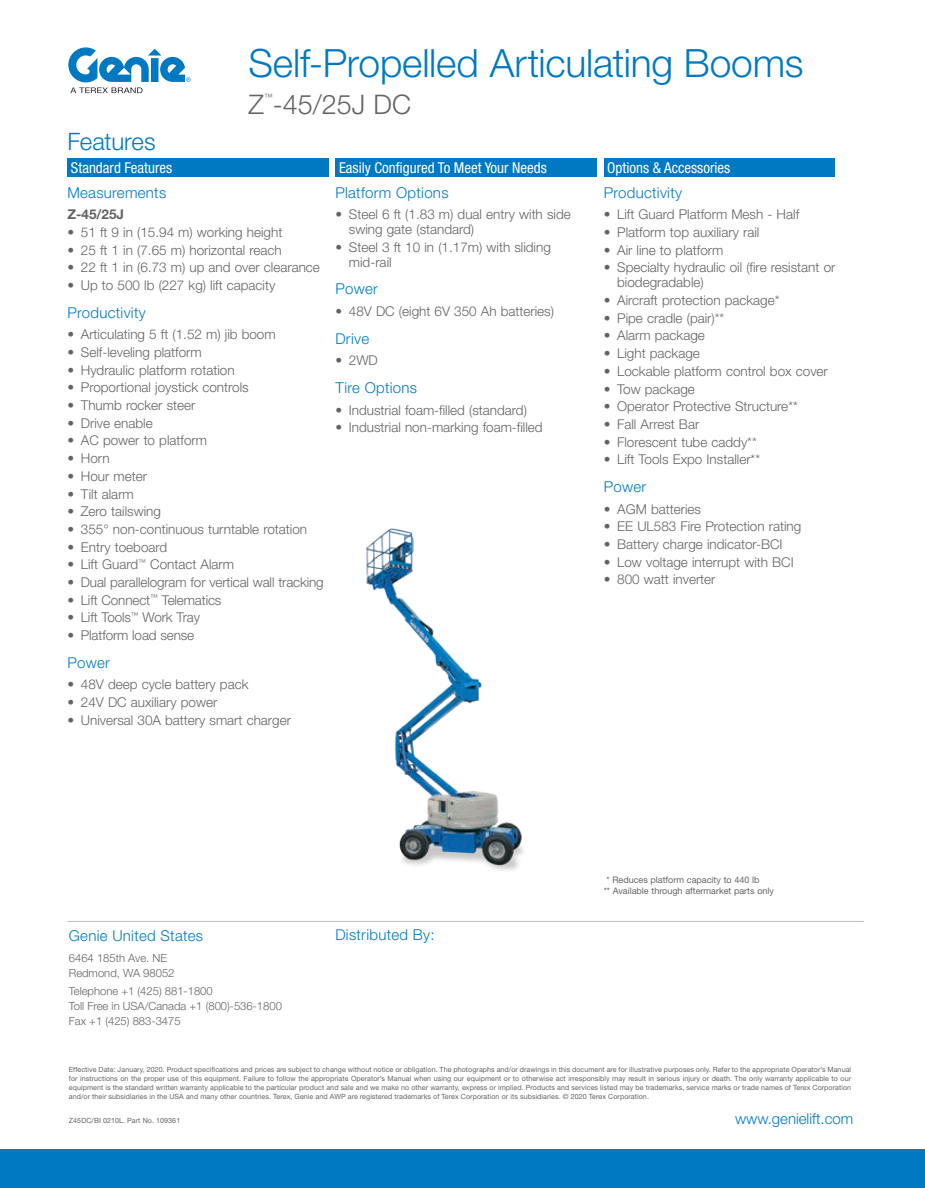
<style>
.page{position:relative;width:925px;height:1188px;background:#fff}
.page>*{position:absolute;margin:0;border:0;box-sizing:border-box;transform-origin:0 0}
.t1{font:300 39px "Helvetica Neue LT Std";letter-spacing:-.005em;color:#0079c2}
.t2{font:300 27px "Helvetica Neue LT Std";color:#636366}
.t3{font:300 24px "Helvetica Neue LT Std";letter-spacing:-.01em;color:#0079c2}
.t4{font:300 15px "Helvetica Neue LT Std";letter-spacing:.02em;color:#0079c2}
.t5{font:condensed 15px "Helvetica Neue LT Std";color:#fff}
.t6{font:300 15px "Helvetica Neue LT Std";color:#0079c2}
.t7{font:300 13.5px/15px "Helvetica Neue LT Std";color:#636366}
.t8{font:700 13.5px "Helvetica Neue LT Std";color:#636366}
.t9{font:300 11.25px/15px "Helvetica Neue LT Std";color:#636366}
.t10{font:9px/10.5px "Helvetica Neue LT Std";color:#636366}
.t11{font:300 8.7px "Helvetica Neue LT Std";color:#636366}
.t12{font:7.2px/9px "Helvetica Neue LT Std";letter-spacing:.01em;color:#636366;text-align:justify}
</style>
<div class="page">
<div style="left:0;top:1149px;width:925px;height:39px;background:#0079c2"></div>
<svg style="left:68px;top:47px;width:123px;height:46px"></svg>
<hr style="left:67px;top:921px;width:797px;height:1px;background:#c0bfbf">
<div style="left:604px;top:158px;width:230px;height:19px;background:#0079c2"></div>
<div style="left:335px;top:158px;width:262px;height:19px;background:#0079c2"></div>
<div style="left:67px;top:158px;width:262px;height:19px;background:#0079c2"></div>
<img style="left:366px;top:528px;width:158px;height:343px">
<h1 class="t1" style="left:249px;top:39px;width:556px">Self-Propelled Articulating Booms</h1>
<h3 class="t3" style="left:67px;top:127px;width:90px">Features</h3>
<p class="t11" style="left:264px;top:92px;width:10px">™</p>
<h2 class="t2" style="left:249px;top:88px;width:164px">Z -45/25J DC</h2>
<p class="t5" style="left:71px;top:159px;width:103px">Standard Features</p>
<p class="t5" style="left:339px;top:159px;width:209px">Easily Configured To Meet Your Needs</p>
<p class="t4" style="left:67px;top:183px;width:100px">Measurements</p>
<p class="t8" style="left:67px;top:206px;width:58px">Z-45/25J</p>
<p class="t7" style="left:67px;top:224px;width:216px">• 51 ft 9 in (15.94 m) working height</p>
<p class="t7" style="left:67px;top:242px;width:216px">• 25 ft 1 in (7.65 m) horizontal reach</p>
<p class="t7" style="left:67px;top:260px;width:254px">• 22 ft 1 in (6.73 m) up and over clearance</p>
<p class="t7" style="left:67px;top:278px;width:209px">• Up to 500 lb (227 kg) lift capacity</p>
<p class="t4" style="left:67px;top:303px;width:80px">Productivity</p>
<p class="t7" style="left:67px;top:327px;width:210px">• Articulating 5 ft (1.52 m) jib boom</p>
<p class="t7" style="left:67px;top:344px;width:136px">• Self-leveling platform</p>
<p class="t7" style="left:67px;top:362px;width:169px">• Hydraulic platform rotation</p>
<p class="t7" style="left:67px;top:380px;width:183px">• Proportional joystick controls</p>
<p class="t7" style="left:67px;top:398px;width:130px">• Thumb rocker steer</p>
<p class="t7" style="left:67px;top:415px;width:87px">• Drive enable</p>
<p class="t7" style="left:67px;top:433px;width:141px">• AC power to platform</p>
<p class="t7" style="left:67px;top:451px;width:44px">• Horn</p>
<p class="t7" style="left:67px;top:468px;width:81px">• Hour meter</p>
<p class="t7" style="left:67px;top:486px;width:68px">• Tilt alarm</p>
<p class="t7" style="left:67px;top:504px;width:95px">• Zero tailswing</p>
<p class="t7" style="left:67px;top:521px;width:241px">• 355° non-continuous turntable rotation</p>
<p class="t7" style="left:67px;top:539px;width:101px">• Entry toeboard</p>
<p class="t7" style="left:67px;top:557px;width:168px">• Lift Guard<sup>™</sup> Contact Alarm</p>
<p class="t7" style="left:67px;top:575px;width:258px">• Dual parallelogram for vertical wall tracking</p>
<p class="t7" style="left:67px;top:592px;width:156px">• Lift Connect<sup>™</sup> Telematics</p>
<p class="t7" style="left:67px;top:610px;width:134px">• Lift Tools<sup>™</sup> Work Tray</p>
<p class="t7" style="left:67px;top:628px;width:128px">• Platform load sense</p>
<p class="t4" style="left:67px;top:653px;width:44px">Power</p>
<p class="t7" style="left:67px;top:677px;width:183px">• 48V deep cycle battery pack</p>
<p class="t7" style="left:67px;top:695px;width:151px">• 24V DC auxiliary power</p>
<p class="t7" style="left:67px;top:712px;width:225px">• Universal 30A battery smart charger</p>
<p class="t4" style="left:335px;top:183px;width:115px">Platform Options</p>
<p class="t7" style="left:349px;top:207px;width:223px;text-indent:-14px">• Steel 6 ft (1.83 m) dual entry with side swing gate (standard)</p>
<p class="t7" style="left:349px;top:239px;width:203px;text-indent:-14px">• Steel 3 ft 10 in (1.17m) with sliding mid-rail</p>
<p class="t4" style="left:335px;top:280px;width:44px">Power</p>
<p class="t7" style="left:335px;top:304px;width:220px">• 48V DC (eight 6V 350 Ah batteries)</p>
<p class="t4" style="left:335px;top:329px;width:35px">Drive</p>
<p class="t7" style="left:335px;top:353px;width:44px">• 2WD</p>
<p class="t4" style="left:335px;top:378px;width:83px">Tire Options</p>
<p class="t7" style="left:335px;top:402px;width:193px">• Industrial foam-filled (standard)</p>
<p class="t7" style="left:335px;top:420px;width:209px">• Industrial non-marking foam-filled</p>
<p class="t5" style="left:607px;top:159px;width:124px">Options &amp; Accessories</p>
<p class="t4" style="left:604px;top:183px;width:80px">Productivity</p>
<p class="t7" style="left:604px;top:207px;width:197px">• Lift Guard Platform Mesh - Half</p>
<p class="t7" style="left:604px;top:224px;width:157px">• Platform top auxiliary rail</p>
<p class="t7" style="left:604px;top:242px;width:121px">• Air line to platform</p>
<p class="t7" style="left:617px;top:260px;width:220px;text-indent:-14px">• Specialty hydraulic oil (fire resistant or biodegradable)</p>
<p class="t7" style="left:604px;top:293px;width:177px">• Aircraft protection package*</p>
<p class="t7" style="left:604px;top:310px;width:122px">• Pipe cradle (pair)**</p>
<p class="t7" style="left:604px;top:328px;width:103px">• Alarm package</p>
<p class="t7" style="left:604px;top:346px;width:98px">• Light package</p>
<p class="t7" style="left:604px;top:363px;width:226px">• Lockable platform control box cover</p>
<p class="t7" style="left:604px;top:381px;width:93px">• Tow package</p>
<p class="t7" style="left:604px;top:399px;width:196px">• Operator Protective Structure**</p>
<p class="t7" style="left:604px;top:416px;width:97px">• Fall Arrest Bar</p>
<p class="t7" style="left:604px;top:434px;width:155px">• Florescent tube caddy**</p>
<p class="t7" style="left:604px;top:452px;width:158px">• Lift Tools Expo Installer**</p>
<p class="t4" style="left:604px;top:477px;width:44px">Power</p>
<p class="t7" style="left:604px;top:501px;width:99px">• AGM batteries</p>
<p class="t7" style="left:604px;top:519px;width:199px">• EE UL583 Fire Protection rating</p>
<p class="t7" style="left:604px;top:536px;width:180px">• Battery charge indicator-BCI</p>
<p class="t7" style="left:604px;top:554px;width:192px">• Low voltage interrupt with BCI</p>
<p class="t7" style="left:604px;top:572px;width:113px">• 800 watt inverter</p>
<p class="t4" style="left:69px;top:927px;width:136px">Genie United States</p>
<p class="t9" style="left:69px;top:950px;width:107px">6464 185th Ave. NE<br>Redmond, WA 98052</p>
<p class="t9" style="left:69px;top:983px;width:215px">Telephone +1 (425) 881-1800<br>Toll Free in USA/Canada +1 (800)-536-1800<br>Fax +1 (425) 883-3475</p>
<p class="t4" style="left:335px;top:925px;width:101px">Distributed By:</p>
<p class="t10" style="left:604px;top:875px;width:172px;text-indent:3px">* Reduces platform capacity to 440 lb<br>** Available through aftermarket parts only</p>
<p class="t12" style="left:69px;top:1065px;width:784px">Effective Date: January, 2020. Product specifications and prices are subject to change without notice or obligation. The photographs and/or drawings in this document are for illustrative purposes only. Refer to the appropriate Operator’s Manual for instructions on the proper use of this equipment. Failure to follow the appropriate Operator’s Manual when using our equipment or to otherwise act irresponsibly may result in serious injury or death. The only warranty applicable to our equipment is the standard written warranty applicable to the particular product and sale and we make no other warranty, express or implied. Products and services listed may be trademarks, service marks or trade names of Terex Corporation and/or their subsidiaries in the USA and many other countries. Terex, Genie and AWP are registered trademarks of Terex Corporation or its subsidiaries. © 2020 Terex Corporation.</p>
<p class="t12" style="left:69px;top:1116px;width:113px">Z45DC/BI 0210L. Part No. 109361</p>
<p class="t6" style="left:735px;top:1109px;width:120px">www.genielift.com</p>
</div>
